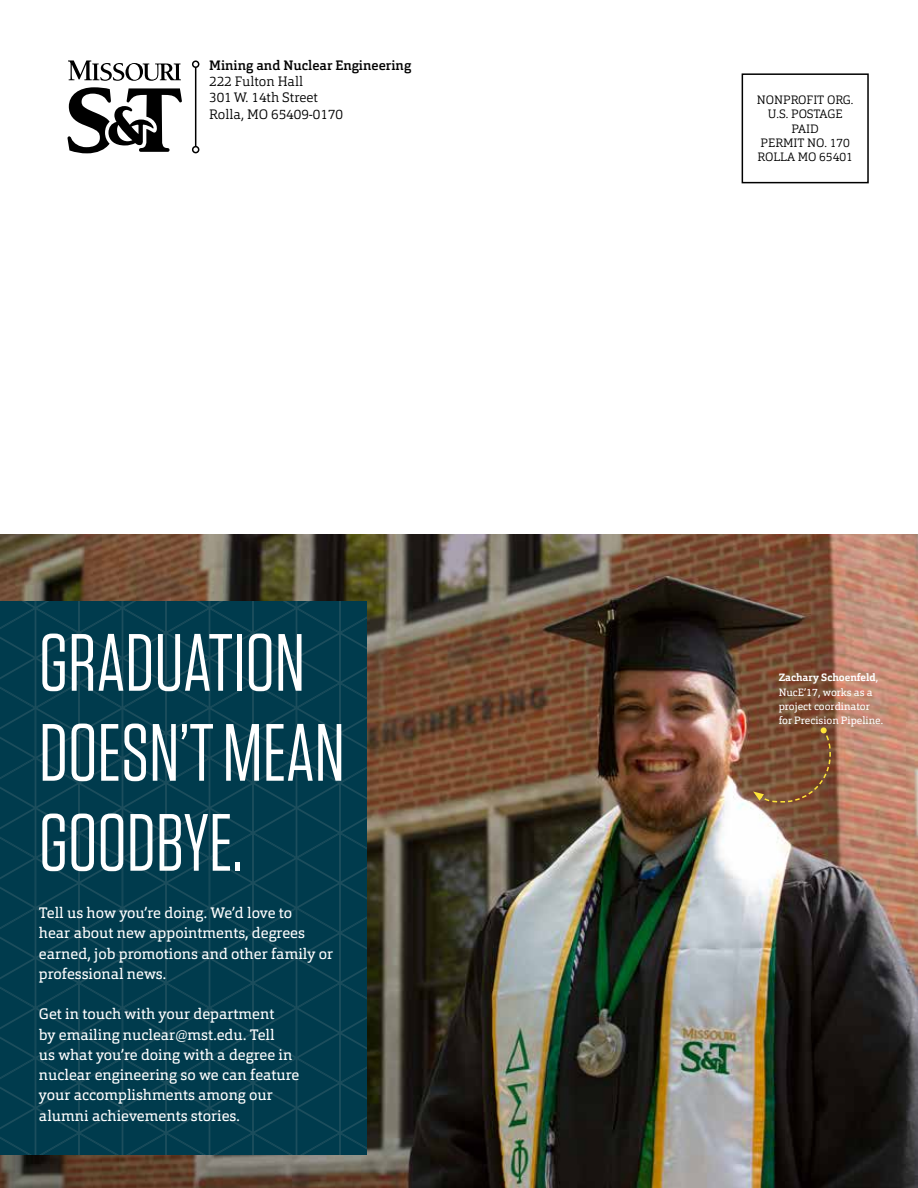
<style>
.page{position:relative;width:918px;height:1188px;background:#fff}
.page>*{position:absolute;margin:0;border:0;box-sizing:border-box;transform-origin:0 0}
.t1{font:81px/90px "Tungsten";color:#fff}
.t2{font:15px/20.2px "Orgon Slab";color:#fff}
.t3{font:300 13.5px/16.2px "Orgon Slab";color:#000}
.t4{font:500 13.5px "Orgon Slab";color:#000}
.t5{font:300 12px/14.4px "Orgon Slab";color:#000;text-align:center}
.t6{font:10.5px/14.2px "Orgon Slab";color:#fff}
.s1{font-weight:700}
</style>
<div class="page">
<img style="left:0;top:535px;width:918px;height:653px">
<svg style="left:0;top:601px;width:367px;height:554px;background:#023c4e"></svg>
<div style="left:742px;top:73px;width:127px;height:110px;border:2px solid #000"></div>
<svg style="left:68px;top:60px;width:113px;height:21px"></svg>
<svg style="left:67px;top:87px;width:115px;height:66px"></svg>
<hr style="left:195px;top:67px;width:1px;height:80px;background:#000">
<div style="left:192px;top:60px;width:7px;height:8px;border:2px solid #000;border-radius:50%"></div>
<div style="left:192px;top:146px;width:7px;height:7px;border:2px solid #000;border-radius:50%"></div>
<svg style="left:753px;top:727px;width:79px;height:76px;background:#7e5234"></svg>
<p class="t4" style="left:209px;top:57px;width:203px">Mining and Nuclear Engineering</p>
<p class="t3" style="left:209px;top:73px;width:135px">222 Fulton Hall<br>301 W. 14th Street<br>Rolla, MO 65409-0170</p>
<h1 class="t1" style="left:39px;top:619px;width:307px">GRADUATION<br>DOESN’T MEAN<br>GOODBYE.</h1>
<p class="t2" style="left:39px;top:903px;width:296px">Tell us how you’re doing. We’d love to<br>hear about new appointments, degrees earned, job promotions and other family or professional news.</p>
<p class="t2" style="left:39px;top:1004px;width:262px">Get in touch with your department<br>by emailing nuclear@mst.edu. Tell<br>us what you’re doing with a degree in nuclear engineering so we can feature your accomplishments among our alumni achievements stories.</p>
<p class="t5" style="left:757px;top:92px;width:98px">NONPROFIT ORG.<br>U.S. POSTAGE<br>PAID<br>PERMIT NO. 170<br>ROLLA MO 65401</p>
<p class="t6" style="left:779px;top:671px;width:106px"><span class="s1">Zachary Schoenfeld</span>,<br>NucE’17, works as a project coordinator for Precision Pipeline.</p>
</div>
